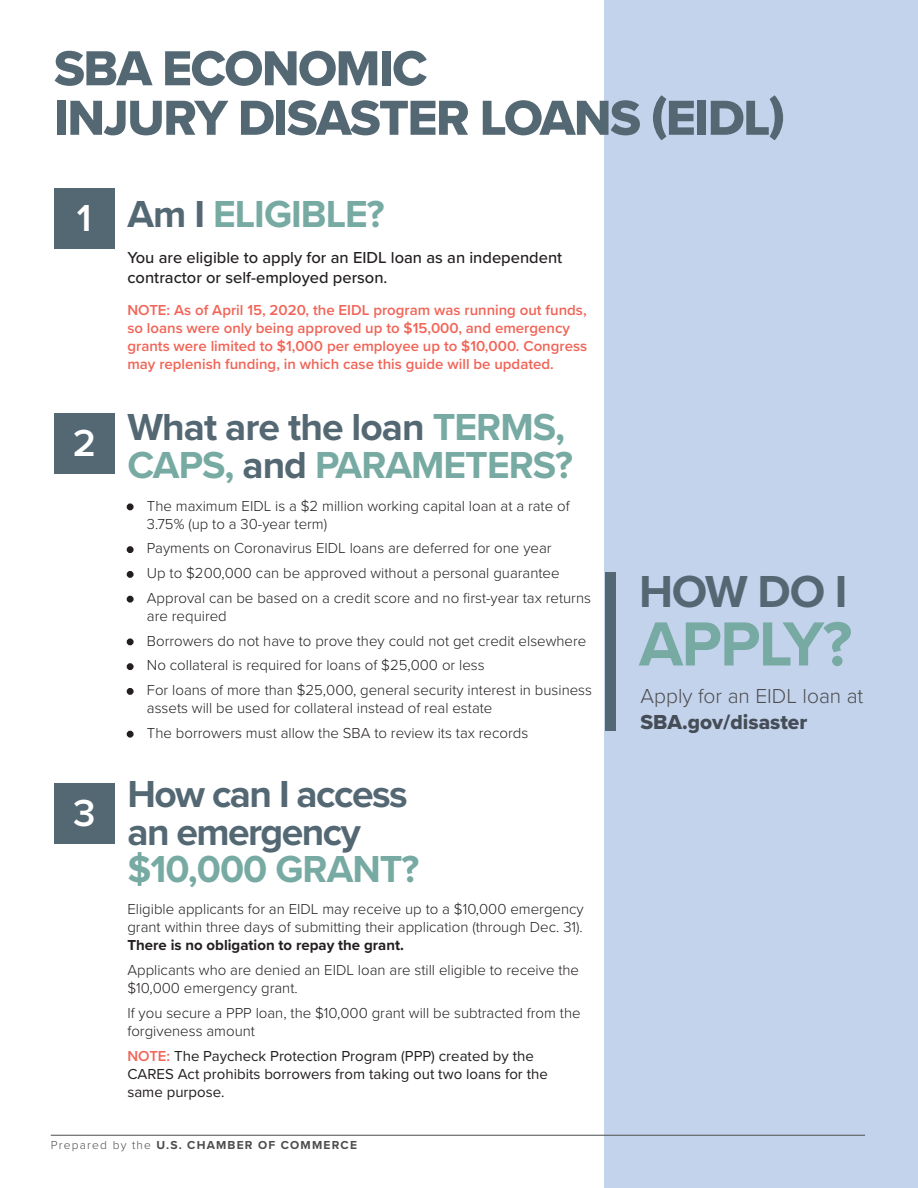
<style>
.page{position:relative;width:918px;height:1188px;background:#fff}
.page>*{position:absolute;margin:0;border:0;box-sizing:border-box;transform-origin:0 0}
.t1{font:700 64.5px "Proxima Nova";letter-spacing:-.025em;color:#77aaa2}
.t2{font:51px/49.5px "Proxima Nova Extrabld";letter-spacing:-.03em;color:#546874}
.t3{font:700 46.5px "Proxima Nova";color:#546874}
.t4{font:700 39px/37.5px "Proxima Nova";letter-spacing:-.025em;color:#77aaa2}
.t5{font:700 39px/37.5px "Proxima Nova";letter-spacing:-.04em;color:#546874}
.t6{font:600 39px "Proxima Nova";color:#fff}
.t7{font:300 21px/25.2px "Proxima Nova";color:#4d4d4f}
.t8{font:500 16.5px/19.8px "Proxima Nova";color:#231f20}
.t9{font:300 15px/18px "Proxima Nova";color:#231f20}
.t10{font:600 15px/18px "Proxima Nova";color:#f16457}
.t11{font:15px/18px "Proxima Nova";color:#231f20}
.t12{font:700 12px "Proxima Nova";letter-spacing:.1em;color:#4d4d4f}
.s1{color:#546874}
.s2{font-weight:900}
.s3{color:#77aaa2}
.s4{font-weight:700}
.s5{font-weight:600;color:#f16457}
.s6{font-weight:300}
.s7{font-family:"Proxima Nova Extrabld";font-weight:400;color:#454d57}
</style>
<div class="page">
<div style="left:605px;top:0;width:313px;height:1188px;background:#c4d3ec"></div>
<hr style="left:51px;top:1135px;width:814px;height:1px;background:#4d4d4f">
<div style="left:54px;top:188px;width:61px;height:61px;background:#546874"></div>
<div style="left:54px;top:414px;width:61px;height:60px;background:#546874"></div>
<div style="left:54px;top:783px;width:61px;height:61px;background:#546874"></div>
<div style="left:605px;top:572px;width:11px;height:159px;background:#546874"></div>
<p class="t2" style="left:54px;top:43px;width:733px">SBA ECONOMIC<br>INJURY DISASTER LOANS (EIDL)</p>
<p class="t6" style="left:77px;top:189px;width:16px">1</p>
<p class="t6" style="left:73px;top:414px;width:25px">2</p>
<p class="t6" style="left:73px;top:783px;width:24px">3</p>
<p class="t4" style="left:127px;top:194px;width:259px"><span class="s1">Am I</span> ELIGIBLE?</p>
<p class="t8" style="left:127px;top:247px;width:436px">You are eligible to apply for an EIDL loan as an independent contractor or self-employed person.</p>
<p class="t10" style="left:127px;top:300px;width:461px">NOTE: As of April 15, 2020, the EIDL program was running out funds, so loans were only being approved up to $15,000, and emergency grants were limited to $1,000 per employee up to $10,000. Congress may replenish funding, in which case this guide will be updated.</p>
<p class="t4" style="left:127px;top:408px;width:447px"><span class="s1">What are the loan</span> TERMS,<br>CAPS, <span class="s1">and</span> PARAMETERS?</p>
<p class="t9" style="left:147px;top:496px;width:424px;text-indent:-20px"><span class="s2">•</span> The maximum EIDL is a $2 million working capital loan at a rate of<br>3.75% (up to a 30-year term)</p>
<p class="t9" style="left:127px;top:538px;width:426px"><span class="s2">•</span> Payments on Coronavirus EIDL loans are deferred for one year</p>
<p class="t9" style="left:127px;top:563px;width:434px"><span class="s2">•</span> Up to $200,000 can be approved without a personal guarantee</p>
<p class="t9" style="left:147px;top:588px;width:446px;text-indent:-20px"><span class="s2">•</span> Approval can be based on a credit score and no first-year tax returns are required</p>
<p class="t9" style="left:127px;top:631px;width:460px"><span class="s2">•</span> Borrowers do not have to prove they could not get credit elsewhere</p>
<p class="t9" style="left:127px;top:655px;width:359px"><span class="s2">•</span> No collateral is required for loans of $25,000 or less</p>
<p class="t9" style="left:147px;top:680px;width:447px;text-indent:-20px"><span class="s2">•</span> For loans of more than $25,000, general security interest in business assets will be used for collateral instead of real estate</p>
<p class="t9" style="left:127px;top:723px;width:402px"><span class="s2">•</span> The borrowers must allow the SBA to review its tax records</p>
<p class="t5" style="left:127px;top:774px;width:293px">How can I access an emergency <span class="s3">$10,000 GRANT?</span></p>
<p class="t9" style="left:127px;top:899px;width:458px;text-align:justify">Eligible applicants for an EIDL may receive up to a $10,000 emergency grant within three days of submitting their application (through Dec. 31).<br><span class="s4">There is no obligation to repay the grant.</span></p>
<p class="t9" style="left:127px;top:960px;width:453px">Applicants who are denied an EIDL loan are still eligible to receive the $10,000 emergency grant.</p>
<p class="t9" style="left:127px;top:1003px;width:455px">If you secure a PPP loan, the $10,000 grant will be subtracted from the forgiveness amount</p>
<p class="t11" style="left:127px;top:1046px;width:422px"><span class="s5">NOTE:</span> The Paycheck Protection Program (PPP) created by the<br>CARES Act prohibits borrowers from taking out two loans for the same purpose.</p>
<p class="t12" style="left:51px;top:1136px;width:308px"><span class="s6">Prepared by the</span> U.S. CHAMBER OF COMMERCE</p>
<p class="t3" style="left:639px;top:557px;width:210px">HOW DO I</p>
<p class="t1" style="left:639px;top:596px;width:215px">APPLY?</p>
<p class="t7" style="left:640px;top:683px;width:224px">Apply for an EIDL loan at<br><span class="s7">SBA.gov/disaster</span></p>
</div>
